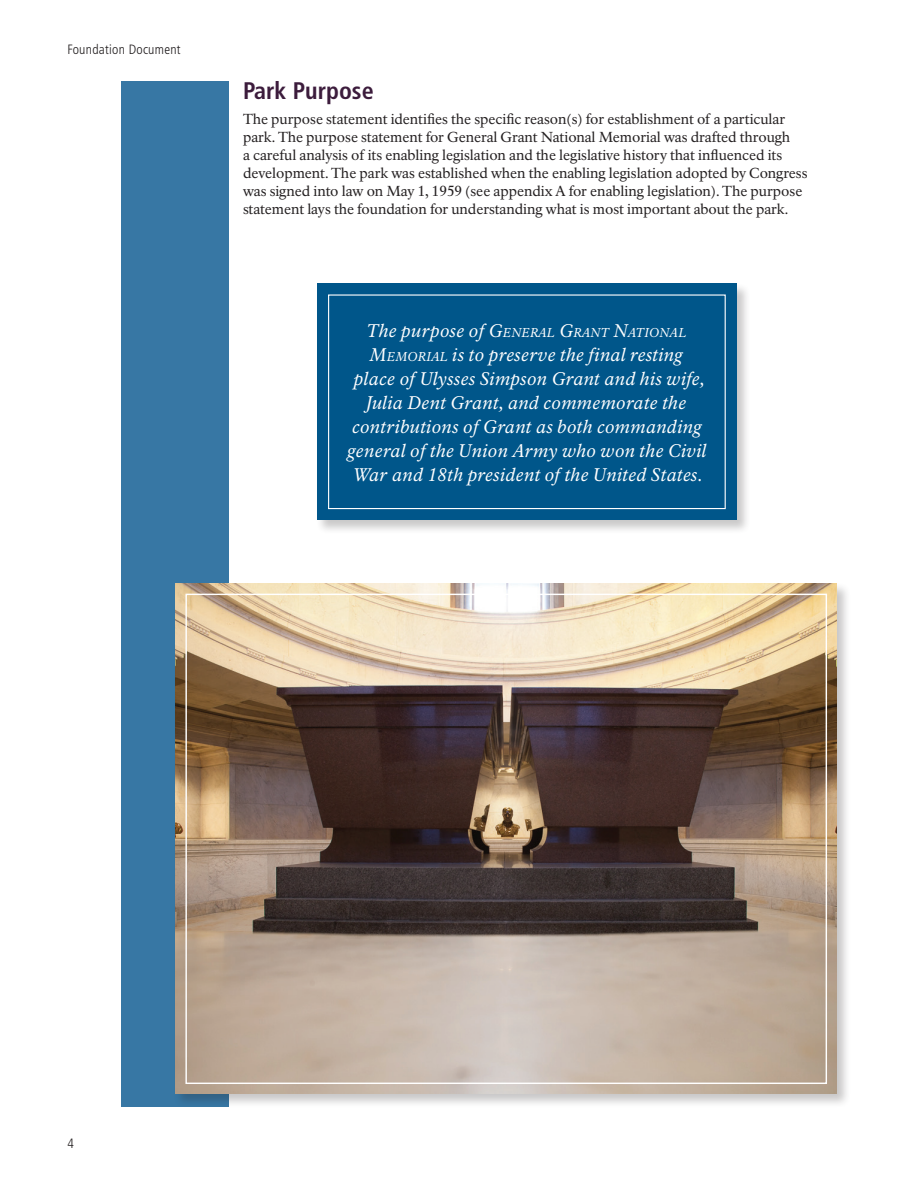
<style>
.page{position:relative;width:918px;height:1188px;background:#fff}
.page>*{position:absolute;margin:0;border:0;box-sizing:border-box;transform-origin:0 0}
.H2_Color1{font:700 condensed 24px "Frutiger LT Std";color:#3c1c3c}
.Purpose_Box_Text{font:italic 18px/24px "NPS Rawlinson OT";letter-spacing:.02em;color:#fff;text-align:center}
.BODY_-_WITH_GREP_WID{font:14.25px/18px "NPS Rawlinson OT";letter-spacing:-.005em;color:#231f20}
.t1{font:300 condensed 13.5px "Frutiger LT Std";letter-spacing:.02em;color:#231f20}
.Purpose_Box_Text-2{font:italic 12.6px "NPS Rawlinson OT";letter-spacing:.03em;color:#fff}
.s1{font-size:18px}
.s2{font-style:inherit}
.s3{font-size:12.6px}
</style>
<div class="page">
<div style="left:122px;top:81px;width:108px;height:1026px;background:#3777a4"></div>
<div style="left:316px;top:283px;width:435px;height:251px;background:#231f20;opacity:.24"></div>
<div style="left:317px;top:284px;width:420px;height:236px;background:#00568a"></div>
<div style="left:328px;top:294px;width:398px;height:215px;border:1px solid #fff"></div>
<div style="left:174px;top:582px;width:677px;height:526px;background:#231f20;opacity:.25"></div>
<img style="left:176px;top:584px;width:661px;height:510px">
<p class="t1" style="left:68px;top:42px;width:115px">Foundation Document</p>
<p class="H2_Color1" style="left:243px;top:76px;width:132px">Park Purpose</p>
<p class="BODY_-_WITH_GREP_WID" style="left:243px;top:110px;width:566px">The purpose statement identifies the specific reason(s) for establishment of a particular park. The purpose statement for General Grant National Memorial was drafted through<br>a careful analysis of its enabling legislation and the legislative history that influenced its development. The park was established when the enabling legislation adopted by Congress was signed into law on May 1, 1959 (see appendix A for enabling legislation). The purpose statement lays the foundation for understanding what is most important about the park.</p>
<p class="Purpose_Box_Text-2" style="left:367px;top:325px;width:321px"><span class="s1">The purpose of</span> <span class="s1">G</span>ENERAL <span class="s1">G</span>RANT <span class="s1">N</span>ATIONAL</p>
<p class="Purpose_Box_Text" style="left:347px;top:343px;width:361px"><span class="s2">M</span><span class="s3">EMORIAL</span> is to preserve the final resting<br>place of Ulysses Simpson Grant and his wife, Julia Dent Grant, and commemorate the contributions of Grant as both commanding general of the Union Army who won the Civil War and 18th president of the United States.</p>
<p class="t1" style="left:68px;top:1135px;width:8px">4</p>
</div>
